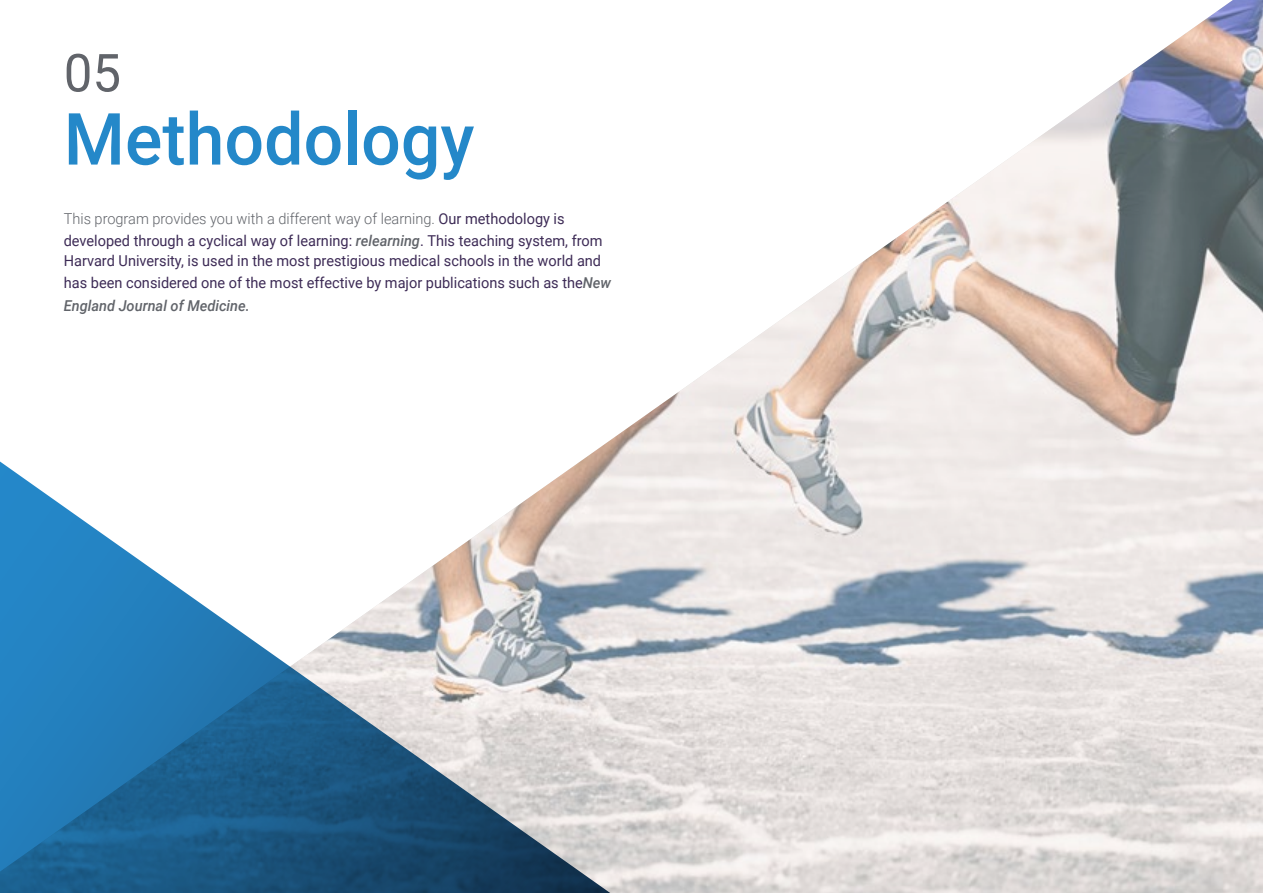
<style>
.page{position:relative;width:1263px;height:893px;background:#fff}
.page>*{position:absolute;margin:0;border:0;box-sizing:border-box;transform-origin:0 0}
.t1{font:500 72px "Roboto";color:#2488c9}
.t2{font:52.5px "Roboto";color:#61646a}
.t3{font:15px/22.5px "Roboto";color:#3d2b56}
.s1{font-weight:300;color:#61646a}
.s2{font-weight:500;font-style:italic;color:#61646a}
</style>
<div class="page">
<img style="left:602px;top:0;width:661px;height:893px">
<svg style="left:0;top:446px;width:640px;height:447px"></svg>
<h2 class="t2" style="left:64px;top:36px;width:59px">05</h2>
<h1 class="t1" style="left:64px;top:89px;width:412px">Methodology</h1>
<p class="t3" style="left:64px;top:207px;width:540px"><span class="s1">This program provides you with a different way of learning.</span> Our methodology is developed through a cyclical way of learning: <span class="s2">relearning</span>. This teaching system, from</p>
<p class="t3" style="left:64px;top:249px;width:549px">Harvard University, is used in the most prestigious medical schools in the world and has been considered one of the most effective by major publications such as the<span class="s2">New<br>England Journal of Medicine.</span></p>
</div>
